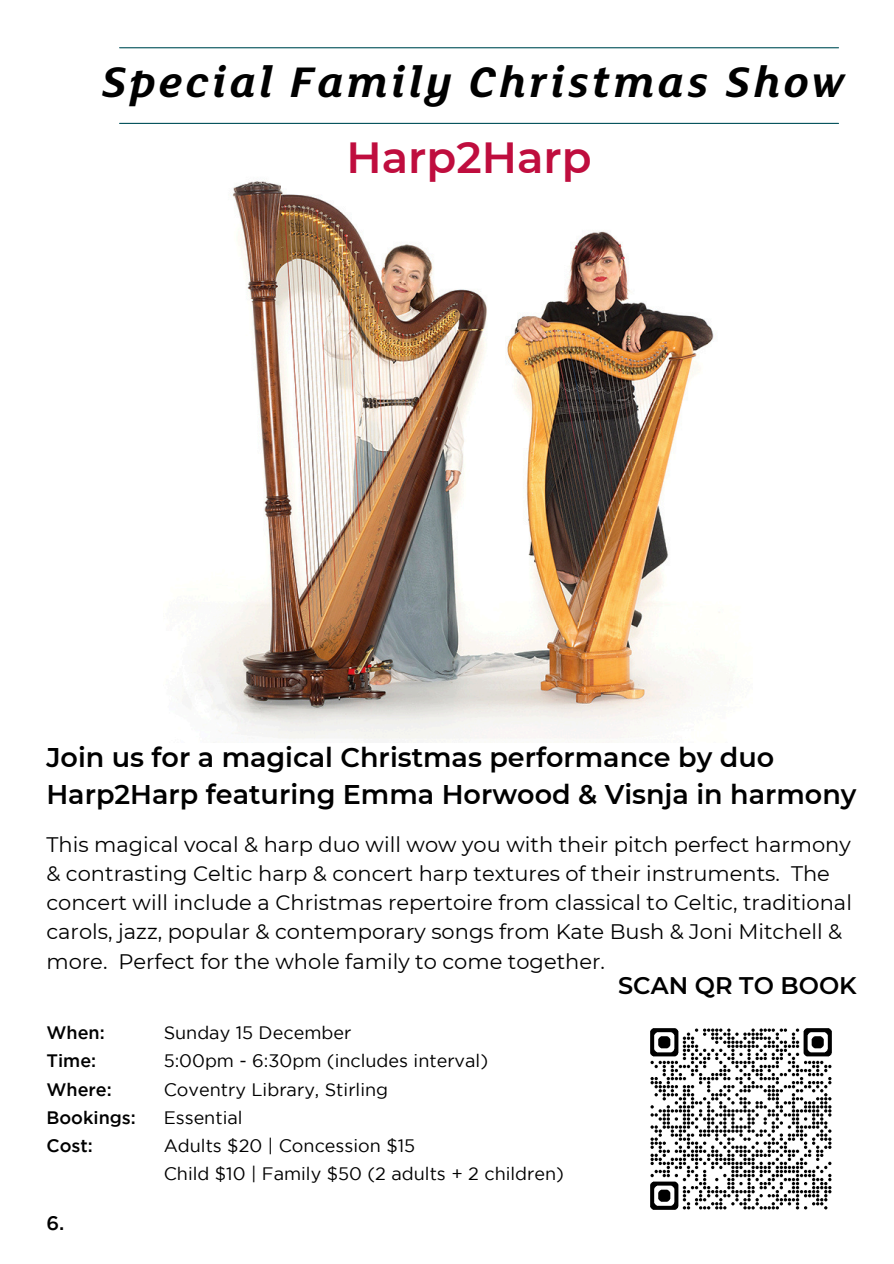
<style>
.page{position:relative;width:894px;height:1264px;background:#fff}
.page>*{position:absolute;margin:0;border:0;box-sizing:border-box;transform-origin:0 0}
.t1{font:italic 700 46.5px "FS Lola";letter-spacing:.07em;color:#000}
.t2{font:600 43.5px "Montserrat";color:#bf0d3e}
.t3{font:600 27px/37.2px "Montserrat";color:#000}
.t4{font:600 24px "Montserrat";color:#000}
.t5{font:21px/29.2px "Montserrat";color:#000}
.t6{font:500 19.5px "Gotham";color:#000}
.t7{font:18px "Gotham";color:#000}
.t8{font:500 18px/28.2px "Gotham";color:#000}
</style>
<div class="page">
<hr style="left:120px;top:123px;width:718px;height:1px;background:#005059">
<hr style="left:120px;top:47px;width:718px;height:1px;background:#005059">
<img style="left:186px;top:181px;width:547px;height:558px">
<img style="left:650px;top:1028px;width:182px;height:182px">
<h1 class="t1" style="left:101px;top:62px;width:744px">Special Family Christmas Show</h1>
<p class="t2" style="left:346px;top:131px;width:246px">Harp2Harp</p>
<p class="t3" style="left:46px;top:738px;width:811px">Join us for a magical Christmas performance by duo<br>Harp2Harp featuring Emma Horwood &amp; Visnja in harmony</p>
<h4 class="t5" style="left:46px;top:829px;width:806px">This magical vocal &amp; harp duo will wow you with their pitch perfect harmony &amp; contrasting Celtic harp &amp; concert harp textures of their instruments. The concert will include a Christmas repertoire from classical to Celtic, traditional carols, jazz, popular &amp; contemporary songs from Kate Bush &amp; Joni Mitchell &amp; more. Perfect for the whole family to come together.</h4>
<p class="t4" style="left:618px;top:971px;width:240px">SCAN QR TO BOOK</p>
<p class="t8" style="left:46px;top:1020px;width:91px">When:<br>Time:<br>Where:<br>Bookings:</p>
<p class="t8" style="left:46px;top:1132px;width:48px">Cost:</p>
<p class="t6" style="left:46px;top:1215px;width:20px">6.</p>
<h2 class="t7" style="left:164px;top:1026px;width:189px">Sunday 15 December</h2>
<h5 class="t7" style="left:164px;top:1054px;width:326px">5:00pm - 6:30pm (includes interval)</h5>
<h3 class="t7" style="left:164px;top:1082px;width:226px">Coventry Library, Stirling</h3>
<h6 class="t7" style="left:164px;top:1110px;width:80px">Essential</h6>
<p class="t7" style="left:164px;top:1138px;width:253px">Adults $20 | Concession $15</p>
<p class="t7" style="left:164px;top:1166px;width:402px">Child $10 | Family $50 (2 adults + 2 children)</p>
</div>
